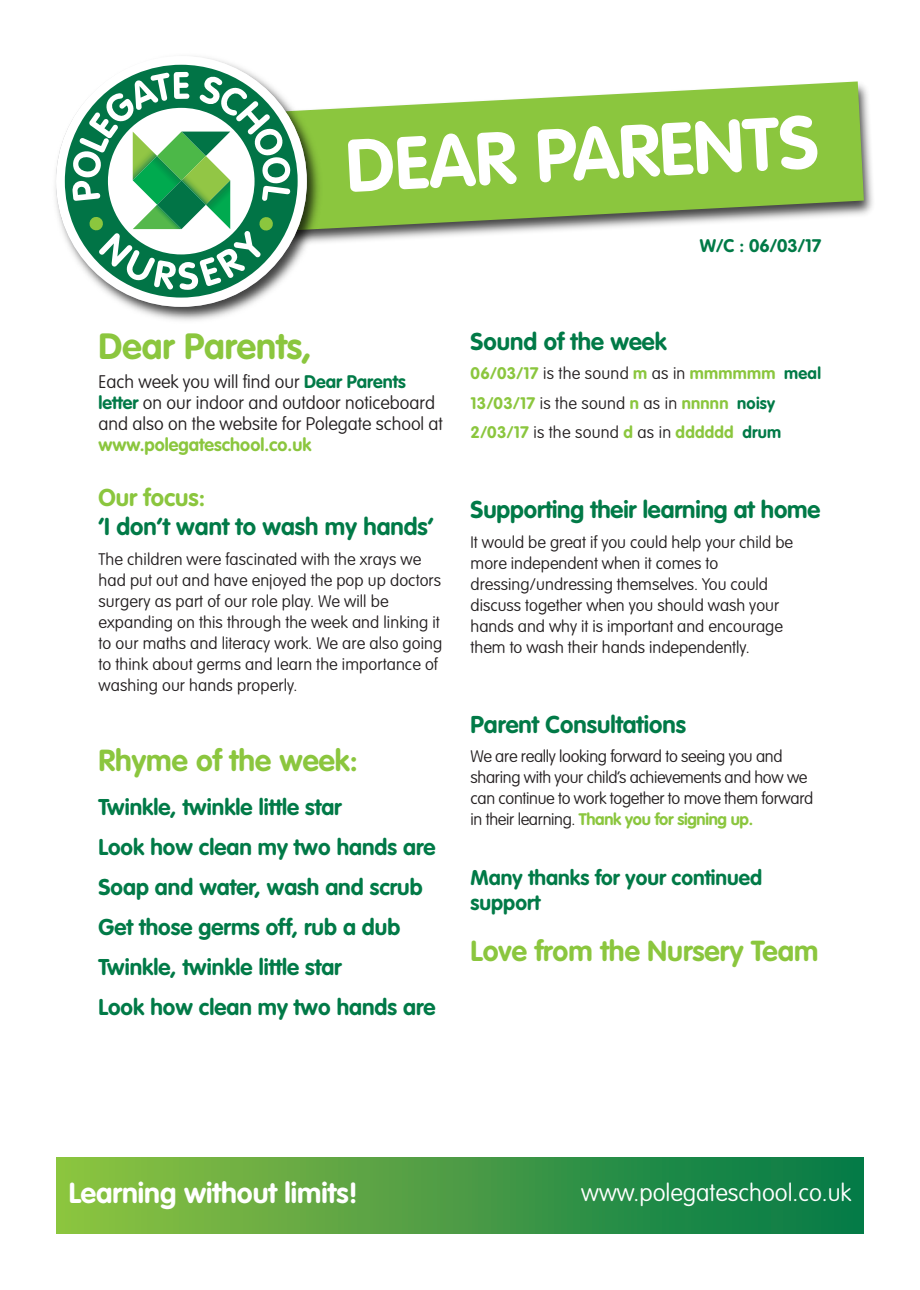
<style>
.page{position:relative;width:920px;height:1290px;background:#fff}
.page>*{position:absolute;margin:0;border:0;box-sizing:border-box;transform-origin:0 0}
.t1{font:700 73.5px "VAG Rounded";color:#fff}
.t2{font:700 36px "VAG Rounded";color:#8bc63e}
.t3{font:700 30px "VAG Rounded";color:#8bc63e}
.t4{font:700 28.5px "VAG Rounded";color:#fff}
.t5{font:700 28.5px "VAG Rounded";color:#8bc63e}
.t6{font:700 24px "VAG Rounded";color:#017a47}
.t7{font:100 24px "VAG Rounded";color:#fff}
.t8{font:700 24px "VAG Rounded";color:#8bc63e}
.t9{font:700 22.5px/40px "VAG Rounded";color:#017a47}
.t10{font:700 21px/25.5px "VAG Rounded";color:#017a47}
.t11{font:100 18px/21px "VAG Rounded";color:#231f20}
.t12{font:700 18px "VAG Rounded";color:#8bc63e}
.t13{font:700 18px "VAG Rounded";color:#017a47}
.t14{font:100 16.5px/21px "VAG Rounded";color:#231f20}
.t15{font:100 16.5px/21px "VAG Rounded";letter-spacing:-.02em;color:#231f20}
.t16{font:700 16.5px/29.5px "VAG Rounded";letter-spacing:.015em;color:#8bc63e}
.s1{font-weight:700;color:#017a47}
.s2{font-weight:100;color:#231f20}
.s3{color:#017a47}
.s4{font-weight:700;color:#8bc63e}
</style>
<div class="page">
<img style="left:326px;top:87px;width:547px;height:155px">
<svg style="left:326px;top:81px;width:538px;height:160px;fill:#8bc63e"></svg>
<img style="left:55px;top:109px;width:271px;height:212px">
<svg style="left:56px;top:56px;width:251px;height:251px"></svg>
<svg style="left:65px;top:65px;width:233px;height:233px"></svg>
<svg style="left:72px;top:72px;width:219px;height:218px"></svg>
<div style="left:56px;top:1157px;width:808px;height:77px;background:linear-gradient(to right,#91c241,#007849)"></div>
<h1 class="t1" style="left:344px;top:136px;width:475px;rotate:-3deg">DEAR PARENTS</h1>
<p class="t13" style="left:700px;top:239px;width:123px">W/C : 06/03/17</p>
<h2 class="t2" style="left:99px;top:331px;width:215px">Dear Parents,</h2>
<p class="t11" style="left:99px;top:373px;width:346px">Each week you will find our <span class="s1">Dear Parents letter</span> on our indoor and outdoor noticeboard and also on the website for Polegate school at</p>
<p class="t12" style="left:99px;top:437px;width:214px">www.polegateschool.co.uk</p>
<h3 class="t8" style="left:99px;top:487px;width:108px">Our focus:</h3>
<h3 class="t6" style="left:99px;top:517px;width:337px">‘I don’t want to wash my hands’</h3>
<p class="t14" style="left:99px;top:550px;width:345px">The children were fascinated with the xrays we had put out and have enjoyed the pop up doctors surgery as part of our role play. We will be expanding on this through the week and linking it to our maths and literacy work. We are also going to think about germs and learn the importance of washing our hands properly.</p>
<h3 class="t3" style="left:99px;top:748px;width:261px">Rhyme of the week:</h3>
<h3 class="t9" style="left:99px;top:789px;width:339px">Twinkle, twinkle little star<br>Look how clean my two hands are<br>Soap and water, wash and scrub<br>Get those germs off, rub a dub<br>Twinkle, twinkle little star<br>Look how clean my two hands are</h3>
<h3 class="t6" style="left:471px;top:331px;width:198px">Sound of the week</h3>
<p class="t16" style="left:471px;top:360px;width:352px">06/03/17 <span class="s2">is the sound</span> m <span class="s2">as in</span> mmmmmm <span class="s3">meal<br></span>13/03/17 <span class="s2">is the sound</span> n <span class="s2">as in</span> nnnnn <span class="s3">noisy<br></span>2/03/17 <span class="s2">is the sound</span> d <span class="s2">as in</span> dddddd <span class="s3">drum</span></p>
<h3 class="t6" style="left:471px;top:500px;width:351px">Supporting their learning at home</h3>
<p class="t14" style="left:471px;top:533px;width:324px">It would be great if you could help your child be more independent when it comes to dressing/undressing themselves. You could discuss together when you should wash your hands and why it is important and encourage them to wash their hands independently.</p>
<h3 class="t6" style="left:471px;top:714px;width:217px">Parent Consultations</h3>
<p class="t15" style="left:471px;top:747px;width:344px">We are really looking forward to seeing you and sharing with your child’s achievements and how we can continue to work together to move them forward in their learning. <span class="s4">Thank you for signing up.</span></p>
<p class="t10" style="left:471px;top:866px;width:293px">Many thanks for your continued support</p>
<h3 class="t5" style="left:471px;top:939px;width:349px">Love from the Nursery Team</h3>
<h3 class="t4" style="left:69px;top:1180px;width:291px">Learning without limits!</h3>
<h3 class="t7" style="left:581px;top:1183px;width:271px">www.polegateschool.co.uk</h3>
</div>
